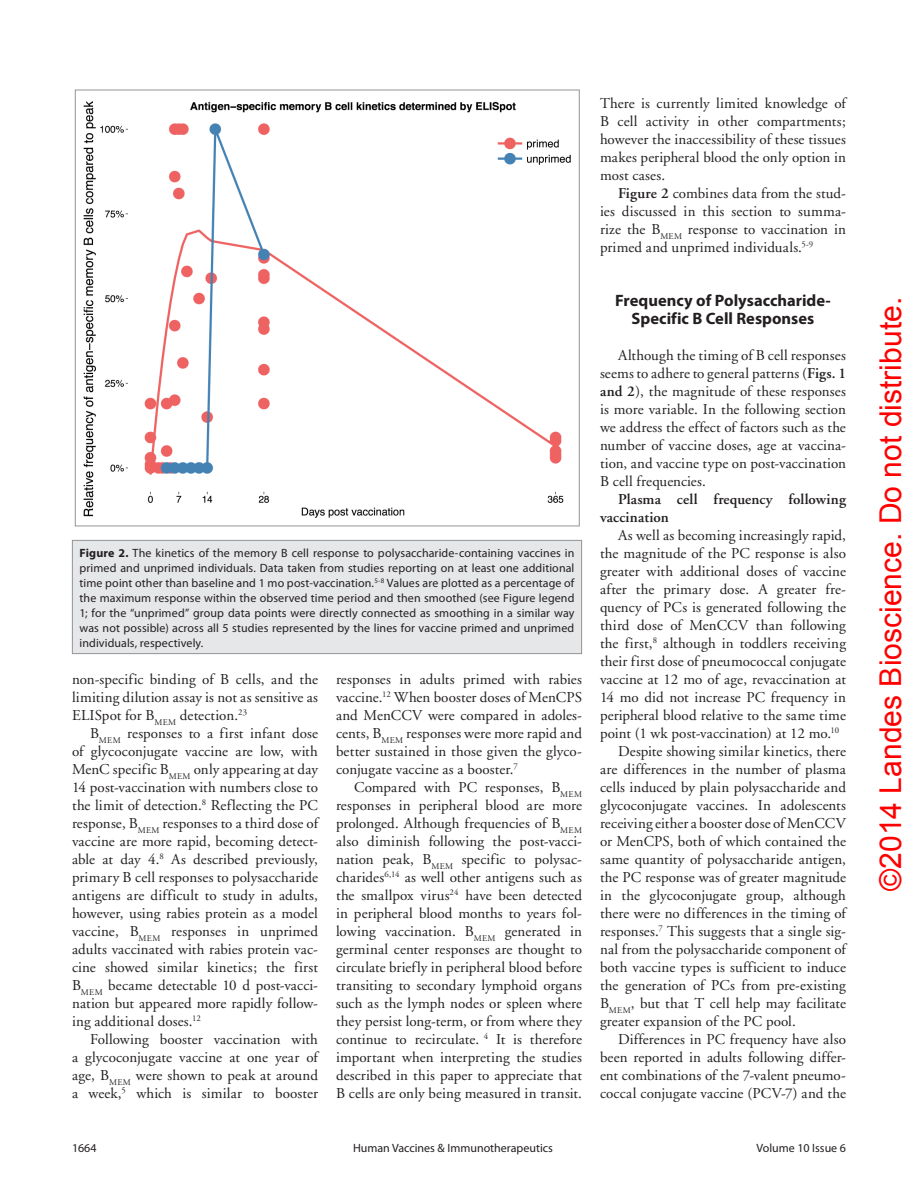
<style>
.page{position:relative;width:918px;height:1188px;background:#fff}
.page>*{position:absolute;margin:0;border:0;box-sizing:border-box;transform-origin:0 0}
.t1{font:30.15px "Arial";color:#f00}
.t2{font:700 16.5px/18px "Myriad Pro";color:#231f20;text-align:center}
.t3{font:15px/18px "Adobe Garamond";letter-spacing:.005em;color:#231f20;text-align:justify}
.t4{font:600 15px/18px "Adobe Garamond";letter-spacing:.01em;color:#231f20}
.t5{font:12px/15px "Myriad Pro";letter-spacing:.005em;color:#231f20;text-align:justify}
.s1{font-weight:700}
.s2{font-weight:600}
</style>
<div class="page">
<div style="left:72px;top:540px;width:510px;height:114px;background:#e6e7e9"></div>
<div style="left:72px;top:540px;width:510px;height:114px;border:1px solid #939598"></div>
<img style="left:83px;top:101px;width:488px;height:417px">
<p class="t5" style="left:79px;top:546px;width:497px"><span class="s1">Figure 2.</span> the kinetics of the memory B cell response to polysaccharide-containing vaccines in primed and unprimed individuals. Data taken from studies reporting on at least one additional time point other than baseline and 1 mo post-vaccination.<sup>5-8</sup> Values are plotted as a percentage of the maximum response within the observed time period and then smoothed (see Figure legend 1; for the “unprimed” group data points were directly connected as smoothing in a similar way was not possible) across all 5 studies represented by the lines for vaccine primed and unprimed individuals, respectively.</p>
<p class="t3" style="left:72px;top:672px;width:248px">non-specific binding of B cells, and the limiting dilution assay is not as sensitive as ELISpot for B<sub>MEM</sub> detection.<sup>23</sup></p>
<p class="t3" style="left:72px;top:726px;width:248px;text-indent:18px">B<sub>MEM</sub> responses to a first infant dose of glycoconjugate vaccine are low, with MenC specific B<sub>MEM</sub> only appearing at day 14 post-vaccination with numbers close to the limit of detection.<sup>8</sup> Reflecting the PC response, B<sub>MEM</sub> responses to a third dose of vaccine are more rapid, becoming detect&shy;able at day 4.<sup>8</sup> As described previously, primary B cell responses to polysaccharide antigens are difficult to study in adults, however, using rabies protein as a model vaccine, B<sub>MEM</sub> responses in unprimed adults vaccinated with rabies protein vac&shy;cine showed similar kinetics; the first B<sub>MEM</sub> became detectable 10 d post-vacci&shy;nation but appeared more rapidly follow&shy;ing additional doses.<sup>12</sup></p>
<p class="t3" style="left:72px;top:1032px;width:248px;text-indent:18px">Following booster vaccination with a glycoconjugate vaccine at one year of age, B<sub>MEM</sub> were shown to peak at around a week,<sup>5</sup> which is similar to booster</p>
<p class="t3" style="left:336px;top:672px;width:248px">responses in adults primed with rabies vaccine.<sup>12</sup> When booster doses of MenCPS and MenCCV were compared in adoles&shy;cents, B<sub>MEM</sub> responses were more rapid and better sustained in those given the glyco&shy;conjugate vaccine as a booster.<sup>7</sup></p>
<p class="t3" style="left:336px;top:780px;width:248px;text-indent:18px">Compared with PC responses, B<sub>MEM </sub>responses in peripheral blood are more prolonged. Although frequencies of B<sub>MEM </sub>also diminish following the post-vacci&shy;nation peak, B<sub>MEM</sub> specific to polysac&shy;charides<sup>6,14</sup> as well other antigens such as the smallpox virus<sup>24</sup> have been detected in peripheral blood months to years fol&shy;lowing vaccination. B<sub>MEM</sub> generated in germinal center responses are thought to circulate briefly in peripheral blood before transiting to secondary lymphoid organs such as the lymph nodes or spleen where they persist long-term, or from where they continue to recirculate. <sup>4</sup> It is therefore important when interpreting the studies described in this paper to appreciate that B cells are only being measured in transit.</p>
<p class="t3" style="left:600px;top:96px;width:248px">There is currently limited knowledge of B cell activity in other compartments; however the inaccessibility of these tissues makes peripheral blood the only option in most cases.</p>
<p class="t3" style="left:600px;top:186px;width:247px;text-indent:18px"><span class="s2">Figure 2</span> combines data from the stud&shy;ies discussed in this section to summa&shy;rize the B<sub>MEM</sub> response to vaccination in primed and unprimed individuals.<sup>5-9</sup></p>
<p class="t2" style="left:615px;top:293px;width:217px">Frequency of Polysaccharide-<br>Specific B Cell Responses</p>
<p class="t3" style="left:600px;top:348px;width:248px;text-indent:18px">Although the timing of B cell responses seems to adhere to general patterns (<span class="s2">Figs. 1 and 2</span>), the magnitude of these responses is more variable. In the following section we address the effect of factors such as the number of vaccine doses, age at vaccina&shy;tion, and vaccine type on post-vaccination B cell frequencies.</p>
<p class="t4" style="left:600px;top:492px;width:248px;text-indent:18px">Plasma cell frequency following vaccination</p>
<p class="t3" style="left:618px;top:528px;width:229px">As well as becoming increasingly rapid,</p>
<p class="t3" style="left:600px;top:546px;width:247px">the magnitude of the PC response is also</p>
<p class="t3" style="left:600px;top:564px;width:247px">greater with additional doses of vaccine</p>
<p class="t3" style="left:600px;top:582px;width:247px">after the primary dose. A greater fre-</p>
<p class="t3" style="left:600px;top:600px;width:247px">quency of PCs is generated following the</p>
<p class="t3" style="left:600px;top:618px;width:247px">third dose of MenCCV than following</p>
<p class="t3" style="left:600px;top:636px;width:248px">the first,<sup>8</sup> although in toddlers receiving</p>
<p class="t3" style="left:600px;top:654px;width:247px">their first dose of pneumococcal conjugate</p>
<p class="t3" style="left:600px;top:672px;width:248px">vaccine at 12 mo of age, revaccination at</p>
<p class="t3" style="left:600px;top:690px;width:247px">14 mo did not increase PC frequency in</p>
<p class="t3" style="left:600px;top:708px;width:247px">peripheral blood relative to the same time</p>
<p class="t3" style="left:600px;top:726px;width:241px">point (1 wk post-vaccination) at 12 mo.<sup>10</sup></p>
<p class="t3" style="left:618px;top:744px;width:229px">Despite showing similar kinetics, there</p>
<p class="t3" style="left:600px;top:762px;width:247px">are differences in the number of plasma</p>
<p class="t3" style="left:600px;top:780px;width:247px">cells induced by plain polysaccharide and</p>
<p class="t3" style="left:600px;top:798px;width:248px">glycoconjugate vaccines. In adolescents</p>
<p class="t3" style="left:600px;top:816px;width:247px">receiving either a booster dose of MenCCV</p>
<p class="t3" style="left:600px;top:834px;width:247px">or MenCPS, both of which contained the</p>
<p class="t3" style="left:600px;top:852px;width:248px">same quantity of polysaccharide antigen,</p>
<p class="t3" style="left:600px;top:870px;width:247px">the PC response was of greater magnitude</p>
<p class="t3" style="left:600px;top:888px;width:247px">in the glycoconjugate group, although</p>
<p class="t3" style="left:600px;top:906px;width:247px">there were no differences in the timing of</p>
<p class="t3" style="left:600px;top:924px;width:247px">responses.<sup>7</sup> This suggests that a single sig-</p>
<p class="t3" style="left:600px;top:942px;width:247px">nal from the polysaccharide component of</p>
<p class="t3" style="left:600px;top:960px;width:247px">both vaccine types is sufficient to induce</p>
<p class="t3" style="left:600px;top:978px;width:247px">the generation of PCs from pre-existing</p>
<p class="t3" style="left:600px;top:996px;width:248px">B<sub>MEM</sub>, but that T cell help may facilitate</p>
<p class="t3" style="left:600px;top:1014px;width:197px">greater expansion of the PC pool.</p>
<p class="t3" style="left:618px;top:1032px;width:229px">Differences in PC frequency have also</p>
<p class="t3" style="left:600px;top:1050px;width:247px">been reported in adults following differ-</p>
<p class="t3" style="left:600px;top:1068px;width:247px">ent combinations of the 7-valent pneumo-</p>
<p class="t3" style="left:600px;top:1086px;width:247px">coccal conjugate vaccine (PCV-7) and the</p>
<p class="t5" style="left:72px;top:1141px;width:26px">1664</p>
<p class="t5" style="left:353px;top:1141px;width:201px">Human Vaccines &amp; Immunotherapeutics</p>
<p class="t5" style="left:757px;top:1141px;width:91px">Volume 10 Issue 6</p>
<h1 class="t1" style="left:873px;top:891px;width:595px;rotate:-90deg">©2014 Landes Bioscience. Do not distribute.</h1>
</div>
